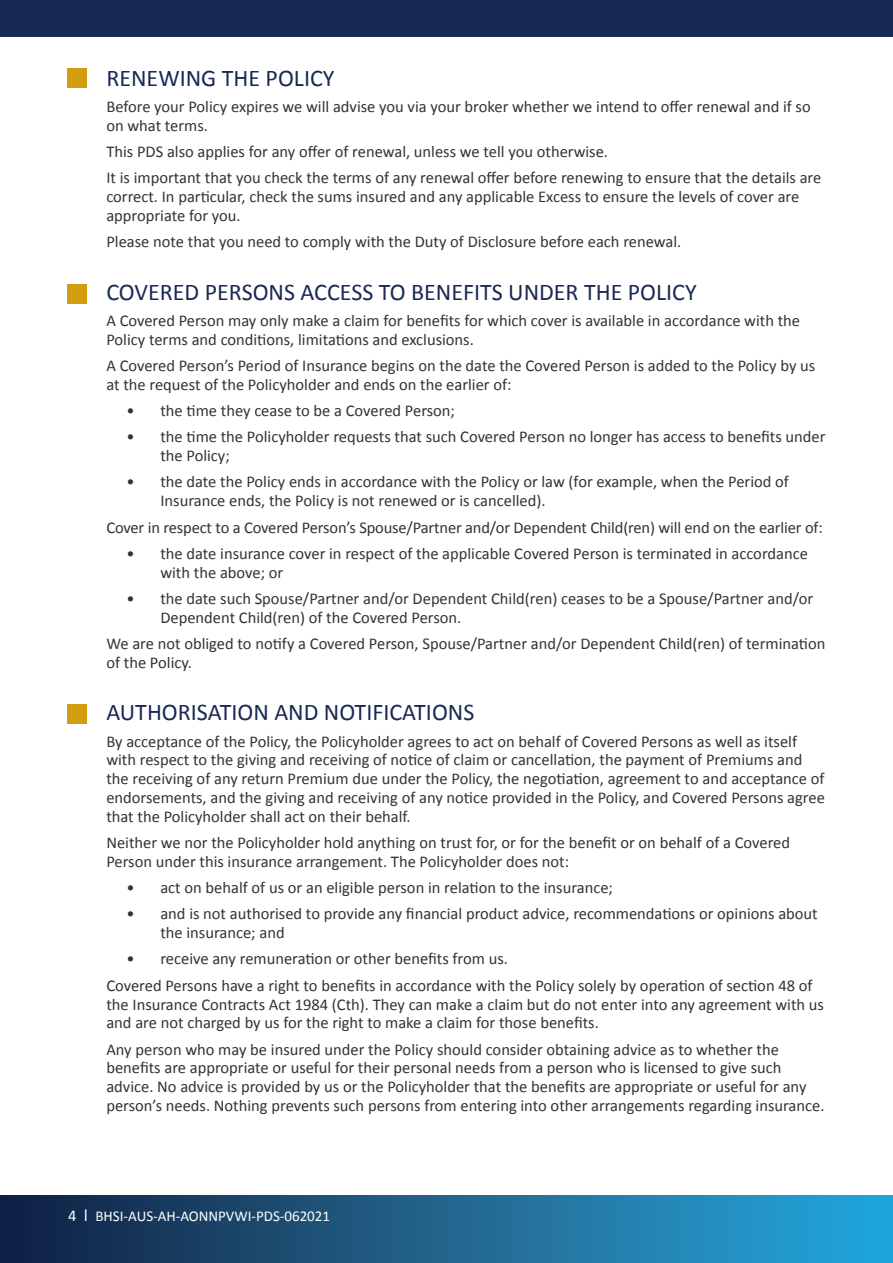
<style>
.page{position:relative;width:893px;height:1263px;background:#fff}
.page>*{position:absolute;margin:0;border:0;box-sizing:border-box;transform-origin:0 0}
.t1{font:24px "Calibri";color:#182a54}
.t2{font:16.5px/18.8px "Calibri";color:#333334}
.t3{font:15px "Calibri";color:#fff}
.s1{font-size:16.5px}
.s2{font-size:18.6px}
</style>
<div class="page">
<div style="left:0;top:0;width:893px;height:37px;background:#182a54"></div>
<div style="left:0;top:1195px;width:893px;height:68px;background:linear-gradient(to right,#152040,#28a9de)"></div>
<div style="left:68px;top:68px;width:19px;height:19px;background:#d29e0e"></div>
<div style="left:68px;top:284px;width:19px;height:20px;background:#d29e0e"></div>
<div style="left:68px;top:705px;width:19px;height:19px;background:#d29e0e"></div>
<h1 class="t1" style="left:106px;top:63px;width:230px">RENEWING THE POLICY</h1>
<p class="t2" style="left:106px;top:96px;width:706px">Before your Policy expires we will advise you via your broker whether we intend to offer renewal and if so on what terms.</p>
<p class="t2" style="left:106px;top:137px;width:716px;line-height:26.2px">This PDS also applies for any offer of renewal, unless we tell you otherwise.<br>It is important that you check the terms of any renewal offer before renewing to ensure that the details are</p>
<p class="t2" style="left:106px;top:186px;width:694px">correct. In particular, check the sums insured and any applicable Excess to ensure the levels of cover are appropriate for you.</p>
<p class="t2" style="left:106px;top:231px;width:576px">Please note that you need to comply with the Duty of Disclosure before each renewal.</p>
<h1 class="t1" style="left:106px;top:277px;width:592px">COVERED PERSONS ACCESS TO BENEFITS UNDER THE POLICY</h1>
<p class="t2" style="left:106px;top:310px;width:695px">A Covered Person may only make a claim for benefits for which cover is available in accordance with the<br>Policy terms and conditions, limitations and exclusions.</p>
<p class="t2" style="left:106px;top:355px;width:710px">A Covered Person’s Period of Insurance begins on the date the Covered Person is added to the Policy by us at the request of the Policyholder and ends on the earlier of:</p>
<p class="t2" style="left:127px;top:400px;width:330px">• the time they cease to be a Covered Person;</p>
<p class="t2" style="left:160px;top:427px;width:667px;text-indent:-34px">• the time the Policyholder requests that such Covered Person no longer has access to benefits under the Policy;</p>
<p class="t2" style="left:160px;top:472px;width:630px;text-indent:-34px">• the date the Policy ends in accordance with the Policy or law (for example, when the Period of<br>Insurance ends, the Policy is not renewed or is cancelled).</p>
<p class="t2" style="left:106px;top:517px;width:718px">Cover in respect to a Covered Person’s Spouse/Partner and/or Dependent Child(ren) will end on the earlier of:</p>
<p class="t2" style="left:160px;top:543px;width:649px;text-indent:-34px">• the date insurance cover in respect of the applicable Covered Person is terminated in accordance with the above; or</p>
<p class="t2" style="left:160px;top:588px;width:654px;text-indent:-34px">• the date such Spouse/Partner and/or Dependent Child(ren) ceases to be a Spouse/Partner and/or<br>Dependent Child(ren) of the Covered Person.</p>
<p class="t2" style="left:106px;top:633px;width:721px">We are not obliged to notify a Covered Person, Spouse/Partner and/or Dependent Child(ren) of termination of the Policy.</p>
<h1 class="t1" style="left:106px;top:697px;width:370px">AUTHORISATION AND NOTIFICATIONS</h1>
<p class="t2" style="left:106px;top:731px;width:720px">By acceptance of the Policy, the Policyholder agrees to act on behalf of Covered Persons as well as itself with respect to the giving and receiving of notice of claim or cancellation, the payment of Premiums and the receiving of any return Premium due under the Policy, the negotiation, agreement to and acceptance of endorsements, and the giving and receiving of any notice provided in the Policy, and Covered Persons agree that the Policyholder shall act on their behalf.</p>
<p class="t2" style="left:106px;top:832px;width:685px">Neither we nor the Policyholder hold anything on trust for, or for the benefit or on behalf of a Covered<br>Person under this insurance arrangement. The Policyholder does not:</p>
<p class="t2" style="left:127px;top:877px;width:488px">• act on behalf of us or an eligible person in relation to the insurance;</p>
<p class="t2" style="left:160px;top:904px;width:659px;text-indent:-34px">• and is not authorised to provide any financial product advice, recommendations or opinions about the insurance; and</p>
<p class="t2" style="left:106px;top:945px;width:708px;line-height:26.2px;text-indent:20px">• receive any remuneration or other benefits from us.<br>Covered Persons have a right to benefits in accordance with the Policy solely by operation of section 48 of</p>
<p class="t2" style="left:106px;top:994px;width:719px">the Insurance Contracts Act 1984 (Cth). They can make a claim but do not enter into any agreement with us and are not charged by us for the right to make a claim for those benefits.</p>
<p class="t2" style="left:106px;top:1039px;width:720px">Any person who may be insured under the Policy should consider obtaining advice as to whether the benefits are appropriate or useful for their personal needs from a person who is licensed to give such advice. No advice is provided by us or the Policyholder that the benefits are appropriate or useful for any person’s needs. Nothing prevents such persons from entering into other arrangements regarding insurance.</p>
<p class="t3" style="left:68px;top:1207px;width:264px"><span class="s1">4</span> <span class="s2">I</span> BHSI-AUS-AH-AONNPVWI-PDS-062021</p>
</div>
